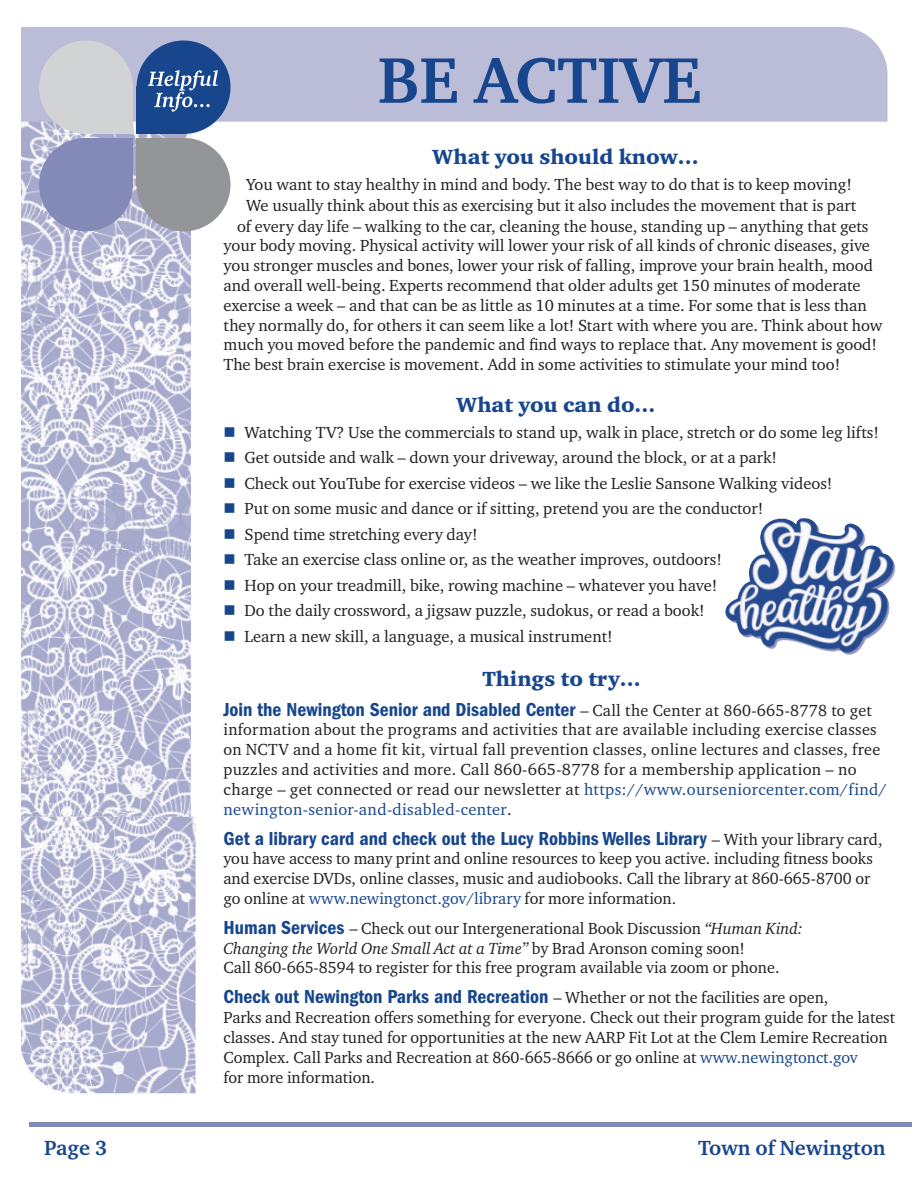
<style>
.page{position:relative;width:918px;height:1188px;background:#fff}
.page>*{position:absolute;margin:0;border:0;box-sizing:border-box;transform-origin:0 0}
.t1{font:700 66px "Charter ITC Std";color:#18468d}
.t2{font:900 21px "Charter ITC Std";color:#18468d}
.t3{font:700 21px "Charter ITC Std";color:#18468d}
.t4{font:19.5px "ITC Franklin Gothic Std Dm Cd";color:#18468d}
.t5{font:16.5px/25.5px "Charter ITC Std";color:#231f20}
.t6{font:16.5px/19.8px "Charter ITC Std";letter-spacing:.02em;color:#231f20}
.s1{font-family:"Charter ITC Std";font-size:16.5px;color:#231f20}
.s2{color:#18468d}
.s3{font-family:"ITC Franklin Gothic Std Dm Cd";font-size:19.5px;color:#18468d}
.s4{font-style:italic}
</style>
<div class="page">
<img style="left:22px;top:122px;width:169px;height:695px">
<img style="left:22px;top:817px;width:174px;height:276px">
<div style="left:22px;top:27px;width:865px;height:95px;background:#bbbdd8"></div>
<div style="left:29px;top:1122px;width:883px;height:5px;background:#848ab8"></div>
<div style="left:39px;top:41px;width:94px;height:93px;background:#d1d3d4;border-radius:50%"></div>
<div style="left:83px;top:86px;width:50px;height:48px;background:#d1d3d4"></div>
<div style="left:137px;top:41px;width:94px;height:93px;background:#18468d;border-radius:50%"></div>
<div style="left:137px;top:86px;width:49px;height:48px;background:#18468d"></div>
<div style="left:39px;top:138px;width:94px;height:93px;background:#848ab8;border-radius:50%"></div>
<div style="left:83px;top:138px;width:50px;height:48px;background:#848ab8"></div>
<div style="left:137px;top:138px;width:94px;height:93px;background:#939598;border-radius:50%"></div>
<div style="left:137px;top:138px;width:49px;height:48px;background:#939598"></div>
<img style="left:725px;top:518px;width:159px;height:137px">
<svg style="left:148px;top:70px;width:70px;height:42px"></svg>
<h1 class="t1" style="left:378px;top:48px;width:325px">BE ACTIVE</h1>
<p class="t2" style="left:432px;top:147px;width:268px">What you should know…</p>
<p class="t5" style="left:246px;top:172px;width:608px">You want to stay healthy in mind and body. The best way to do that is to keep moving!</p>
<p class="t5" style="left:246px;top:193px;width:612px">We usually think about this as exercising but it also includes the movement that is part</p>
<p class="t5" style="left:237px;top:214px;width:633px">of every day life – walking to the car, cleaning the house, standing up – anything that gets</p>
<p class="t5" style="left:224px;top:234px;width:648px">your body moving. Physical activity will lower your risk of all kinds of chronic diseases, give</p>
<p class="t5" style="left:224px;top:254px;width:651px">you stronger muscles and bones, lower your risk of falling, improve your brain health, mood</p>
<p class="t5" style="left:224px;top:273px;width:639px">and overall well-being. Experts recommend that older adults get 150 minutes of moderate</p>
<p class="t5" style="left:224px;top:293px;width:645px">exercise a week – and that can be as little as 10 minutes at a time. For some that is less than</p>
<p class="t5" style="left:224px;top:313px;width:660px">they normally do, for others it can seem like a lot! Start with where you are. Think about how</p>
<p class="t5" style="left:224px;top:333px;width:655px">much you moved before the pandemic and find ways to replace that. Any movement is good!</p>
<p class="t5" style="left:224px;top:353px;width:618px">The best brain exercise is movement. Add in some activities to stimulate your mind too!</p>
<p class="t2" style="left:456px;top:395px;width:201px">What you can do…</p>
<p class="t5" style="left:245px;top:420px;width:636px">Watching TV? Use the commercials to stand up, walk in place, stretch or do some leg lifts!<br>Get outside and walk – down your driveway, around the block, or at a park!<br>Check out YouTube for exercise videos – we like the Leslie Sansone Walking videos!<br>Put on some music and dance or if sitting, pretend you are the conductor!<br>Spend time stretching every day!<br>Take an exercise class online or, as the weather improves, outdoors!<br>Hop on your treadmill, bike, rowing machine – whatever you have!<br>Do the daily crossword, a jigsaw puzzle, sudokus, or read a book!<br>Learn a new skill, a language, a musical instrument!</p>
<p class="t2" style="left:482px;top:668px;width:160px">Things to try…</p>
<p class="t4" style="left:224px;top:702px;width:650px">Join the Newington Senior and Disabled Center <span class="s1">– Call the Center at 860-665-8778 to get</span></p>
<p class="t6" style="left:223px;top:721px;width:665px">information about the programs and activities that are available including exercise classes on NCTV and a home fit kit, virtual fall prevention classes, online lectures and classes, free puzzles and activities and more. Call 860-665-8778 for a membership application – no charge – get connected or read our newsletter at <span class="s2">https://www.ourseniorcenter.com/find/ newington-senior-and-disabled-center</span>.</p>
<p class="t4" style="left:224px;top:831px;width:661px">Get a library card and check out the Lucy Robbins Welles Library <span class="s1">– With your library card,</span></p>
<p class="t5" style="left:223px;top:849px;width:651px;line-height:19.8px">you have access to many print and online resources to keep you active. including fitness books and exercise DVDs, online classes, music and audiobooks. Call the library at 860-665-8700 or go online at <span class="s2">www.newingtonct.gov/library</span> for more information.</p>
<p class="t5" style="left:224px;top:919px;width:581px;line-height:19.8px"><span class="s3">Human Services</span> – Check out our Intergenerational Book Discussion <span class="s4">“Human Kind:<br>Changing the World One Small Act at a Time”</span> by Brad Aronson coming soon!<br>Call 860-665-8594 to register for this free program available via zoom or phone.</p>
<p class="t4" style="left:224px;top:989px;width:606px">Check out Newington Parks and Recreation <span class="s1">– Whether or not the facilities are open,</span></p>
<p class="t5" style="left:224px;top:1008px;width:673px;line-height:19.8px">Parks and Recreation offers something for everyone. Check out their program guide for the latest classes. And stay tuned for opportunities at the new AARP Fit Lot at the Clem Lemire Recreation Complex. Call Parks and Recreation at 860-665-8666 or go online at <span class="s2">www.newingtonct.gov<br></span>for more information.</p>
<p class="t3" style="left:44px;top:1138px;width:65px">Page 3</p>
<p class="t3" style="left:698px;top:1138px;width:189px">Town of Newington</p>
</div>
